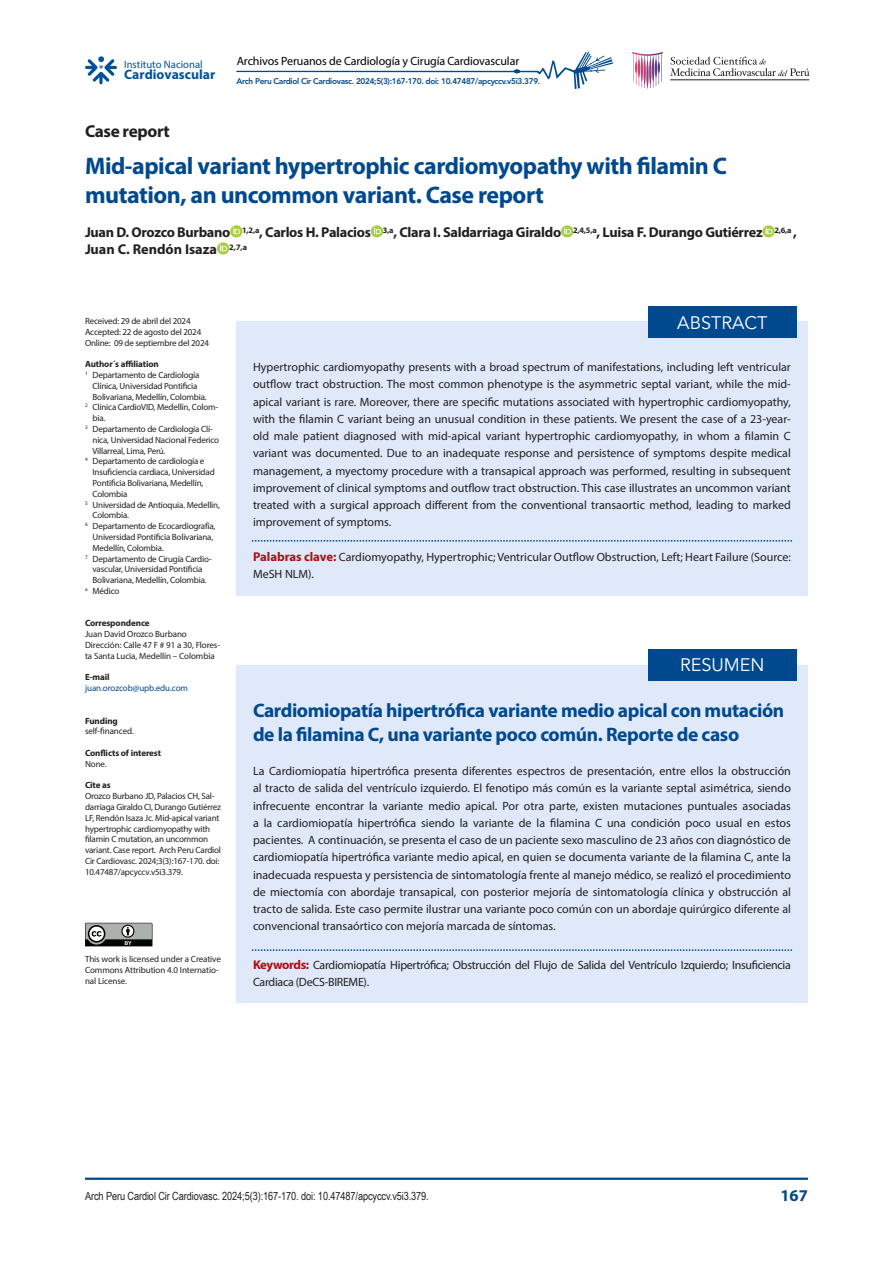
<style>
.page{position:relative;width:893px;height:1263px;background:#fff}
.page>*{position:absolute;margin:0;border:0;box-sizing:border-box;transform-origin:0 0}
.TITULO{font:700 24px/28.8px "Myriad Pro";letter-spacing:-.02em;color:#01498e}
.t1{font:700 19.5px/24px "Myriad Pro";letter-spacing:-.02em;color:#01498e}
.t2{font:18px "Avenir LT Std";color:#fff}
.TITULO-2{font:700 17.25px "Myriad Pro";letter-spacing:-.02em;color:#231f20}
.t3{font:700 16.5px "Myriad Pro";color:#01498e}
.AUTOR{font:700 14.25px/17.1px "Myriad Pro";letter-spacing:-.02em;color:#231f20}
.t4{font:700 13.65px "Myriad Pro";color:#005299}
.TEXTO_RESUMEN{font:12px/17.2px "Myriad Pro";color:#231f20;text-align:justify}
.TEXTO_RESUMEN-2{font:12px/17.2px "Myriad Pro";letter-spacing:-.025em;color:#231f20}
.t5{font:12px "Myriad Pro";letter-spacing:-.01em;color:#000}
.t6{font:11.25px "Arial Narrow";letter-spacing:-.01em;color:#231f20}
.t7{font:10.65px "Myriad Pro";color:#005299}
.TEXTO_RECIBIDO_Y_APR{font:9px/10.8px "Myriad Pro";letter-spacing:-.02em;color:#231f20}
.TEXTO_RECIBIDO_Y_APR-2{font:700 9px "Myriad Pro";letter-spacing:-.01em;color:#231f20}
.TEXTO_RECIBIDO_Y_APR-3{font:9px "Myriad Pro";letter-spacing:-.01em;color:#01498e}
.t8{font:800 8.25px "Avenir LT Std";letter-spacing:-.04em;color:#01498e}
.s1{font-weight:700;font-size:12.75px;color:#b00d15}
</style>
<div class="page">
<hr style="left:85px;top:1177px;width:723px;height:3px;background:#01498e">
<svg style="left:236px;top:52px;width:377px;height:37px"></svg>
<svg style="left:670px;top:57px;width:139px;height:19px"></svg>
<hr style="left:670px;top:80px;width:139px;height:1px;background:#231f20">
<svg style="left:632px;top:52px;width:31px;height:37px"></svg>
<svg style="left:85px;top:56px;width:32px;height:28px"></svg>
<div style="left:236px;top:322px;width:572px;height:274px;background:#dfe9fa"></div>
<div style="left:648px;top:306px;width:148px;height:32px;background:#01498e"></div>
<div style="left:236px;top:665px;width:572px;height:337px;background:#dfe9fa"></div>
<div style="left:648px;top:649px;width:149px;height:32px;background:#01498e"></div>
<svg style="left:370px;top:225px;width:13px;height:12px"></svg>
<svg style="left:561px;top:225px;width:12px;height:12px"></svg>
<svg style="left:762px;top:225px;width:13px;height:12px"></svg>
<svg style="left:217px;top:225px;width:26px;height:30px"></svg>
<svg style="left:252px;top:540px;width:540px;height:2px"></svg>
<svg style="left:252px;top:949px;width:540px;height:2px"></svg>
<svg style="left:85px;top:923px;width:68px;height:24px;background:#7a7d7a"></svg>
<p class="t7" style="left:124px;top:58px;width:80px">Instituto Nacional</p>
<p class="t4" style="left:124px;top:65px;width:93px">Cardiovascular</p>
<p class="t5" style="left:237px;top:54px;width:284px">Archivos Peruanos de Cardiología y Cirugía Cardiovascular</p>
<p class="t8" style="left:237px;top:76px;width:305px">Arch Peru Cardiol Cir Cardiovasc. 2024;5(3):167-170. doi: 10.47487/apcyccv.v5i3.379.</p>
<p class="TITULO-2" style="left:85px;top:120px;width:86px">Case report</p>
<p class="TITULO" style="left:85px;top:151px;width:644px">Mid-apical variant hypertrophic cardiomyopathy with filamin C mutation, an uncommon variant. Case report</p>
<p class="AUTOR" style="left:85px;top:224px;width:713px">Juan D. Orozco Burbano <sup>1,2,a</sup>, Carlos H. Palacios <sup>3,a</sup>, Clara I. Saldarriaga Giraldo <sup>2,4,5,a</sup>, Luisa F. Durango Gutiérrez <sup>2,6,a</sup> ,<br>Juan C. Rendón Isaza <sup>2,7,a</sup></p>
<p class="TEXTO_RECIBIDO_Y_APR" style="left:85px;top:315px;width:107px">Received: 29 de abril del 2024</p>
<p class="TEXTO_RECIBIDO_Y_APR" style="left:85px;top:326px;width:118px">Accepted: 22 de agosto del 2024</p>
<p class="TEXTO_RECIBIDO_Y_APR" style="left:85px;top:337px;width:126px">Online: 09 de septiembre del 2024</p>
<p class="TEXTO_RECIBIDO_Y_APR-2" style="left:85px;top:358px;width:75px">Author´s affiliation</p>
<p class="TEXTO_RECIBIDO_Y_APR" style="left:93px;top:369px;width:116px;text-indent:-8px"><sup>1</sup> Departamento de Cardiología<br>Clínica, Universidad Pontificia<br>Bolivariana, Medellín, Colombia.</p>
<p class="TEXTO_RECIBIDO_Y_APR" style="left:93px;top:402px;width:127px;text-indent:-8px"><sup>2</sup> Clínica CardioVID, Medellín, Colom&shy;bia.</p>
<p class="TEXTO_RECIBIDO_Y_APR" style="left:93px;top:423px;width:128px;text-indent:-8px"><sup>3</sup> Departamento de Cardiología Clí&shy;nica, Universidad Nacional Federico<br>Villarreal, Lima, Perú.</p>
<p class="TEXTO_RECIBIDO_Y_APR" style="left:93px;top:456px;width:124px;text-indent:-8px"><sup>4</sup> Departamento de cardiología e<br>Insuficiencia cardiaca, Universidad<br>Pontificia Bolivariana, Medellín,<br>Colombia</p>
<p class="TEXTO_RECIBIDO_Y_APR" style="left:93px;top:499px;width:129px;text-indent:-8px"><sup>5</sup> Universidad de Antioquia. Medellín,<br>Colombia.</p>
<p class="TEXTO_RECIBIDO_Y_APR" style="left:93px;top:521px;width:124px;text-indent:-8px"><sup>6</sup> Departamento de Ecocardiografía,<br>Universidad Pontificia Bolivariana,<br>Medellín, Colombia.</p>
<p class="TEXTO_RECIBIDO_Y_APR" style="left:85px;top:553px;width:128px;text-align:center"><sup>7</sup> Departamento de Cirugía Cardio&shy;vascular, Universidad Pontificia<br>Bolivariana, Medellín, Colombia.</p>
<p class="TEXTO_RECIBIDO_Y_APR" style="left:85px;top:585px;width:36px"><sup>a</sup> Médico</p>
<p class="TEXTO_RECIBIDO_Y_APR-2" style="left:85px;top:617px;width:66px">Correspondence</p>
<p class="TEXTO_RECIBIDO_Y_APR" style="left:85px;top:629px;width:103px">Juan David Orozco Burbano</p>
<p class="TEXTO_RECIBIDO_Y_APR" style="left:85px;top:639px;width:137px">Dirección: Calle 47 F # 91 a 30, Flores&shy;ta Santa Lucia, Medellín – Colombia</p>
<p class="TEXTO_RECIBIDO_Y_APR-2" style="left:85px;top:671px;width:26px">E-mail</p>
<p class="TEXTO_RECIBIDO_Y_APR-3" style="left:85px;top:683px;width:105px">juan.orozcob@upb.edu.com</p>
<p class="TEXTO_RECIBIDO_Y_APR-2" style="left:85px;top:715px;width:34px">Funding</p>
<p class="TEXTO_RECIBIDO_Y_APR" style="left:85px;top:726px;width:50px">self-financed.</p>
<p class="TEXTO_RECIBIDO_Y_APR-2" style="left:85px;top:747px;width:78px">Conflicts of interest</p>
<p class="TEXTO_RECIBIDO_Y_APR" style="left:85px;top:758px;width:23px">None.</p>
<p class="TEXTO_RECIBIDO_Y_APR-2" style="left:85px;top:779px;width:27px">Cite as</p>
<p class="TEXTO_RECIBIDO_Y_APR" style="left:85px;top:791px;width:138px">Orozco Burbano JD, Palacios CH, Sal&shy;darriaga Giraldo CI, Durango Gutiérrez LF, Rendón Isaza Jc. Mid-apical variant hypertrophic cardiomyopathy with filamin C mutation, an uncommon variant. Case report. Arch Peru Cardiol Cir Cardiovasc. 2024;3(3):167-170. doi:<br>10.47487/apcyccv.v5i3.379.</p>
<p class="TEXTO_RECIBIDO_Y_APR" style="left:85px;top:953px;width:137px">This work is licensed under a Creative<br>Commons Attribution 4.0 Internatio&shy;nal License.</p>
<p class="t2" style="left:677px;top:312px;width:92px">ABSTRACT</p>
<p class="TEXTO_RESUMEN" style="left:253px;top:358px;width:539px">Hypertrophic cardiomyopathy presents with a broad spectrum of manifestations, including left ventricular outflow tract obstruction. The most common phenotype is the asymmetric septal variant, while the mid&shy;apical variant is rare. Moreover, there are specific mutations associated with hypertrophic cardiomyopathy, with the filamin C variant being an unusual condition in these patients. We present the case of a 23-year&shy;old male patient diagnosed with mid-apical variant hypertrophic cardiomyopathy, in whom a filamin C variant was documented. Due to an inadequate response and persistence of symptoms despite medical management, a myectomy procedure with a transapical approach was performed, resulting in subsequent improvement of clinical symptoms and outflow tract obstruction. This case illustrates an uncommon variant treated with a surgical approach different from the conventional transaortic method, leading to marked improvement of symptoms.</p>
<p class="TEXTO_RESUMEN" style="left:253px;top:548px;width:539px"><span class="s1">Palabras clave:</span> Cardiomyopathy, Hypertrophic; Ventricular Outflow Obstruction, Left; Heart Failure (Source:<br>MeSH NLM).</p>
<p class="t2" style="left:680px;top:655px;width:86px">RESUMEN</p>
<p class="t1" style="left:253px;top:697px;width:533px">Cardiomiopatía hipertrófica variante medio apical con mutación de la filamina C, una variante poco común. Reporte de caso</p>
<p class="TEXTO_RESUMEN" style="left:253px;top:762px;width:539px">La Cardiomiopatía hipertrófica presenta diferentes espectros de presentación, entre ellos la obstrucción al tracto de salida del ventrículo izquierdo. El fenotipo más común es la variante septal asimétrica, siendo infrecuente encontrar la variante medio apical. Por otra parte, existen mutaciones puntuales asociadas a la cardiomiopatía hipertrófica siendo la variante de la filamina C una condición poco usual en estos pacientes. A continuación, se presenta el caso de un paciente sexo masculino de 23 años con diagnóstico de cardiomiopatía hipertrófica variante medio apical, en quien se documenta variante de la filamina C, ante la inadecuada respuesta y persistencia de sintomatología frente al manejo médico, se realizó el procedimiento de miectomía con abordaje transapical, con posterior mejoría de sintomatología clínica y obstrucción al tracto de salida. Este caso permite ilustrar una variante poco común con un abordaje quirúrgico diferente al convencional transaórtico con mejoría marcada de síntomas.</p>
<p class="TEXTO_RESUMEN-2" style="left:253px;top:956px;width:539px"><span class="s1">Keywords:</span> Cardiomiopatía Hipertrófica; Obstrucción del Flujo de Salida del Ventrículo Izquierdo; Insuficiencia<br>Cardiaca (DeCS-BIREME).</p>
<p class="t6" style="left:85px;top:1188px;width:345px">Arch Peru Cardiol Cir Cardiovasc. 2024;5(3):167-170. doi: 10.47487/apcyccv.v5i3.379.</p>
<h3 class="t3" style="left:780px;top:1184px;width:29px">167</h3>
</div>
